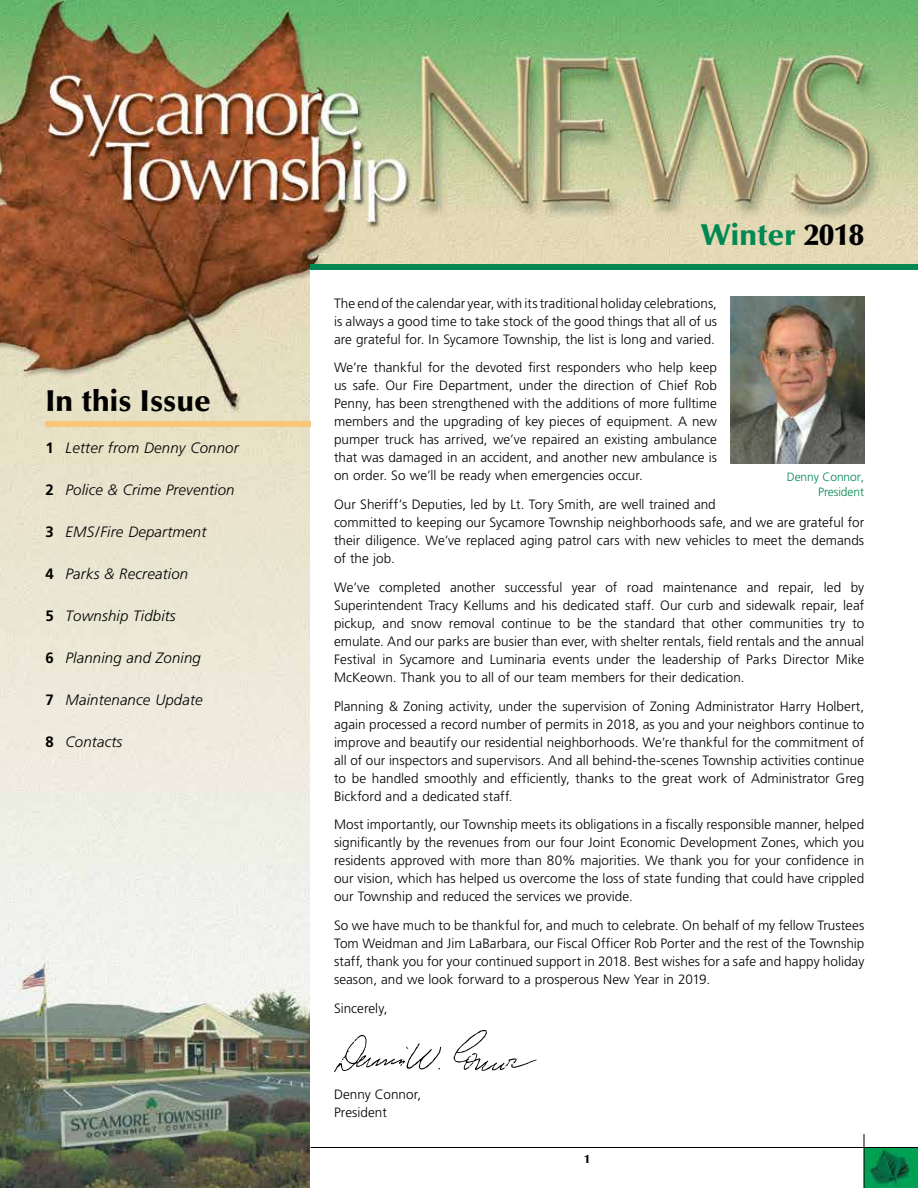
<style>
.page{position:relative;width:918px;height:1188px;background:#fff}
.page>*{position:absolute;margin:0;border:0;box-sizing:border-box;transform-origin:0 0}
.t1{font:900 30px "Optima";letter-spacing:-.005em;color:#000}
.t2{font:900 30px "Optima";color:#008752}
.t3{font:italic 300 15px "Frutiger";letter-spacing:.01em;color:#000}
.t4{font:300 13.5px/18px "Frutiger";color:#000;text-align:justify}
.t5{font:300 12px/15px "Frutiger";letter-spacing:-.01em;color:#008752;text-align:right}
.t6{font:900 12px "Optima";color:#000}
.s1{font-weight:700;font-style:normal}
.s2{color:#000}
</style>
<div class="page">
<img style="left:0;top:0;width:918px;height:1188px">
<div style="left:310px;top:268px;width:608px;height:920px;background:#fff"></div>
<div style="left:310px;top:264px;width:608px;height:6px;background:#008752"></div>
<div style="left:45px;top:421px;width:266px;height:6px;background:#fdc578"></div>
<hr style="left:864px;top:1134px;width:1px;height:54px;background:#000">
<hr style="left:310px;top:1147px;width:608px;height:1px;background:#000">
<img style="left:731px;top:297px;width:133px;height:166px">
<svg style="left:334px;top:1034px;width:107px;height:38px"></svg>
<svg style="left:454px;top:1030px;width:83px;height:41px"></svg>
<h1 class="t1" style="left:45px;top:383px;width:167px">In this Issue</h1>
<p class="t3" style="left:45px;top:439px;width:195px"><span class="s1">1</span> Letter from Denny Connor</p>
<p class="t3" style="left:45px;top:481px;width:191px"><span class="s1">2</span> Police &amp; Crime Prevention</p>
<p class="t3" style="left:45px;top:523px;width:162px"><span class="s1">3</span> EMS/Fire Department</p>
<p class="t3" style="left:45px;top:565px;width:144px"><span class="s1">4</span> Parks &amp; Recreation</p>
<p class="t3" style="left:45px;top:607px;width:132px"><span class="s1">5</span> Township Tidbits</p>
<p class="t3" style="left:45px;top:649px;width:157px"><span class="s1">6</span> Planning and Zoning</p>
<p class="t3" style="left:45px;top:691px;width:159px"><span class="s1">7</span> Maintenance Update</p>
<p class="t3" style="left:45px;top:733px;width:79px"><span class="s1">8</span> Contacts</p>
<h1 class="t2" style="left:701px;top:217px;width:165px">Winter <span class="s2">2018</span></h1>
<p class="t4" style="left:334px;top:294px;width:385px">The end of the calendar year, with its traditional holiday celebrations, is always a good time to take stock of the good things that all of us are grateful for. In Sycamore Township, the list is long and varied.</p>
<p class="t4" style="left:334px;top:359px;width:385px">We’re thankful for the devoted first responders who help keep us safe. Our Fire Department, under the direction of Chief Rob Penny, has been strengthened with the additions of more fulltime members and the upgrading of key pieces of equipment. A new pumper truck has arrived, we’ve repaired an existing ambulance that was damaged in an accident, and another new ambulance is on order. So we’ll be ready when emergencies occur.</p>
<p class="t4" style="left:334px;top:495px;width:532px;text-align:left">Our Sheriff’s Deputies, led by Lt. Tory Smith, are well trained and<br>committed to keeping our Sycamore Township neighborhoods safe, and we are grateful for their diligence. We’ve replaced aging patrol cars with new vehicles to meet the demands of the job.</p>
<p class="t4" style="left:334px;top:578px;width:532px">We’ve completed another successful year of road maintenance and repair, led by Superintendent Tracy Kellums and his dedicated staff. Our curb and sidewalk repair, leaf pickup, and snow removal continue to be the standard that other communities try to emulate. And our parks are busier than ever, with shelter rentals, field rentals and the annual Festival in Sycamore and Luminaria events under the leadership of Parks Director Mike McKeown. Thank you to all of our team members for their dedication.</p>
<p class="t4" style="left:334px;top:697px;width:532px">Planning &amp; Zoning activity, under the supervision of Zoning Administrator Harry Holbert, again processed a record number of permits in 2018, as you and your neighbors continue to improve and beautify our residential neighborhoods. We’re thankful for the commitment of all of our inspectors and supervisors. And all behind-the-scenes Township activities continue to be handled smoothly and efficiently, thanks to the great work of Administrator Greg Bickford and a dedicated staff.</p>
<p class="t4" style="left:334px;top:816px;width:532px">Most importantly, our Township meets its obligations in a fiscally responsible manner, helped significantly by the revenues from our four Joint Economic Development Zones, which you residents approved with more than 80% majorities. We thank you for your confidence in our vision, which has helped us overcome the loss of state funding that could have crippled our Township and reduced the services we provide.</p>
<p class="t4" style="left:334px;top:917px;width:532px">So we have much to be thankful for, and much to celebrate. On behalf of my fellow Trustees Tom Weidman and Jim LaBarbara, our Fiscal Officer Rob Porter and the rest of the Township staff, thank you for your continued support in 2018. Best wishes for a safe and happy holiday season, and we look forward to a prosperous New Year in 2019.</p>
<p class="t4" style="left:334px;top:999px;width:55px">Sincerely,</p>
<p class="t5" style="left:787px;top:470px;width:79px">Denny Connor,<br>President</p>
<p class="t4" style="left:334px;top:1086px;width:89px">Denny Connor,<br>President</p>
<p class="t6" style="left:584px;top:1152px;width:7px">1</p>
</div>
